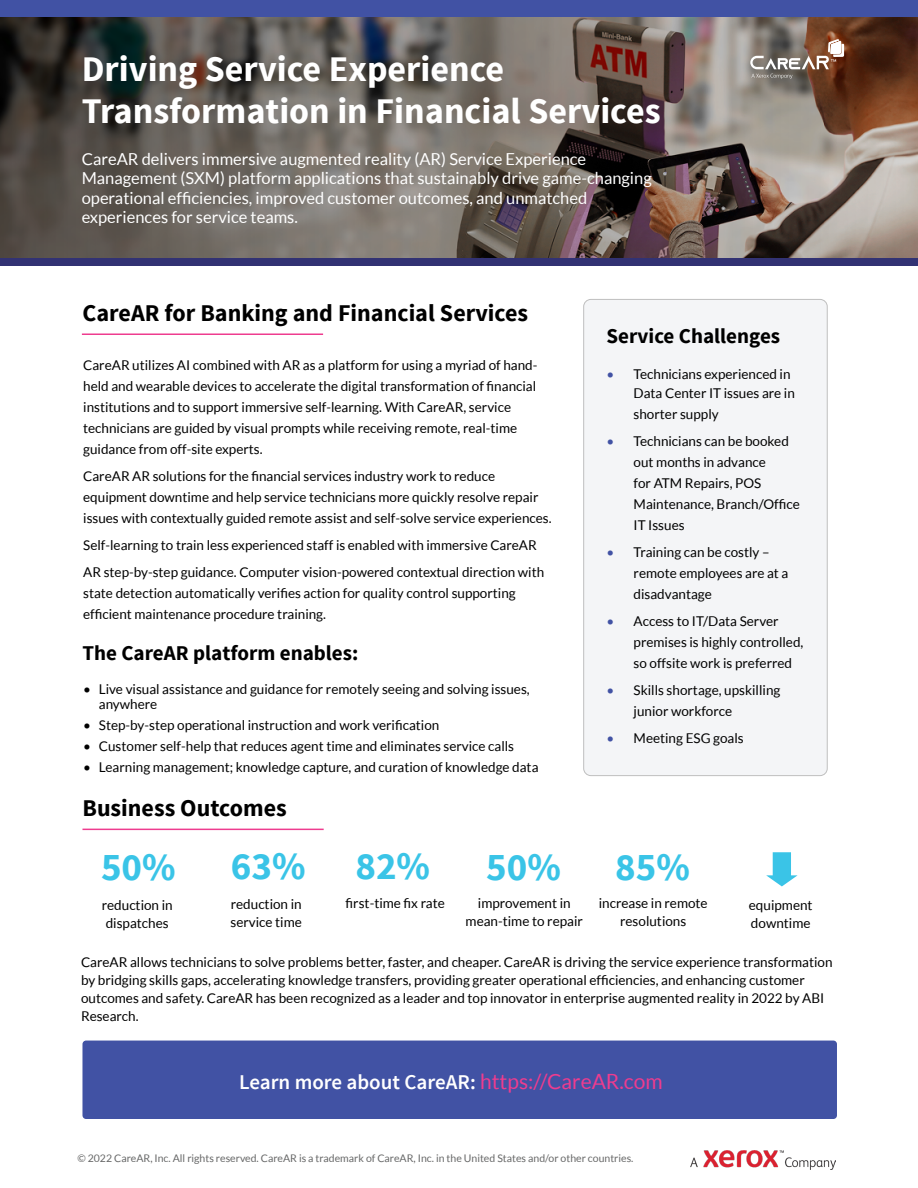
<style>
.page{position:relative;width:918px;height:1188px;background:#fff}
.page>*{position:absolute;margin:0;border:0;box-sizing:border-box;transform-origin:0 0}
.t1{font:700 39px "Source Sans Pro";color:#3ac4e7}
.t2{font:700 36px/42px "Source Sans Pro";color:#fff}
.t3{font:700 24px "Source Sans Pro";color:#000}
.t4{font:700 21px "Source Sans Pro";color:#000}
.t5{font:600 21px "Source Sans Pro";color:#fff}
.t6{font:16.5px/19.5px "Lato";color:#fff}
.t7{font:13.5px/21px "Lato";color:#000}
.t8{font:10.5px "Lato";color:#666767}
.s1{color:#4152a4}
.s2{font-family:"Lato";font-weight:400;color:#ee3c8f}
</style>
<div class="page">
<img style="left:691px;top:1151px;width:145px;height:18px">
<div style="left:584px;top:299px;width:243px;height:477px;background:#f4f5f7;border-radius:7px"></div>
<div style="left:583px;top:299px;width:244px;height:477px;border:1px solid #bfbfbf;border-radius:7px"></div>
<img style="left:0;top:16px;width:918px;height:242px">
<hr style="left:82px;top:829px;width:242px;height:1px;background:#ee3c8f">
<div style="left:82px;top:1041px;width:755px;height:78px;background:#4152a4;border-radius:4px"></div>
<svg style="left:750px;top:39px;width:94px;height:40px"></svg>
<div style="left:0;top:0;width:918px;height:16px;background:#4152a4"></div>
<div style="left:0;top:258px;width:918px;height:8px;background:#323273"></div>
<hr style="left:82px;top:333px;width:241px;height:2px;background:#ee3c8f">
<svg style="left:766px;top:852px;width:32px;height:34px"></svg>
<h2 class="t2" style="left:82px;top:49px;width:580px">Driving Service Experience<br>Transformation in Financial Services</h2>
<p class="t6" style="left:82px;top:149px;width:572px">CareAR delivers immersive augmented reality (AR) Service Experience Management (SXM) platform applications that sustainably drive game-changing operational efficiencies, improved customer outcomes, and unmatched experiences for service teams.</p>
<h3 class="t3" style="left:82px;top:298px;width:447px">CareAR for Banking and Financial Services</h3>
<p class="t7" style="left:83px;top:355px;width:456px">CareAR utilizes AI combined with AR as a platform for using a myriad of hand&shy;held and wearable devices to accelerate the digital transformation of financial institutions and to support immersive self-learning. With CareAR, service technicians are guided by visual prompts while receiving remote, real-time guidance from off-site experts.</p>
<p class="t7" style="left:83px;top:466px;width:470px">CareAR AR solutions for the financial services industry work to reduce equipment downtime and help service technicians more quickly resolve repair issues with contextually guided remote assist and self-solve service experiences.</p>
<p class="t7" style="left:83px;top:532px;width:463px;line-height:27px">Self-learning to train less experienced staff is enabled with immersive CareAR<br>AR step-by-step guidance. Computer vision-powered contextual direction with</p>
<p class="t7" style="left:83px;top:583px;width:434px">state detection automatically verifies action for quality control supporting efficient maintenance procedure training.</p>
<h3 class="t4" style="left:82px;top:639px;width:277px">The CareAR platform enables:</h3>
<p class="t7" style="left:99px;top:681px;width:432px;line-height:15px;text-indent:-16px">• Live visual assistance and guidance for remotely seeing and solving issues, anywhere</p>
<p class="t7" style="left:83px;top:714px;width:358px">• Step-by-step operational instruction and work verification</p>
<p class="t7" style="left:83px;top:735px;width:432px">• Customer self-help that reduces agent time and eliminates service calls</p>
<p class="t7" style="left:83px;top:756px;width:457px">• Learning management; knowledge capture, and curation of knowledge data</p>
<h3 class="t3" style="left:82px;top:792px;width:206px">Business Outcomes</h3>
<h1 class="t1" style="left:101px;top:842px;width:76px">50%</h1>
<p class="t7" style="left:102px;top:896px;width:72px;line-height:18px">reduction in dispatches</p>
<h1 class="t1" style="left:231px;top:841px;width:76px">63%</h1>
<p class="t7" style="left:231px;top:895px;width:73px;line-height:18px">reduction in service time</p>
<h1 class="t1" style="left:355px;top:841px;width:76px">82%</h1>
<p class="t7" style="left:346px;top:893px;width:101px">first-time fix rate</p>
<h1 class="t1" style="left:486px;top:842px;width:76px">50%</h1>
<p class="t7" style="left:466px;top:894px;width:119px;line-height:18px;text-align:center">improvement in mean-time to repair</p>
<h3 class="t4" style="left:607px;top:322px;width:175px">Service Challenges</h3>
<p class="t7" style="left:634px;top:364px;width:163px;line-height:19.5px;text-indent:-27px"><span class="s1">•</span> Technicians experienced in<br>Data Center IT issues are in</p>
<p class="t7" style="left:634px;top:404px;width:87px">shorter supply</p>
<p class="t7" style="left:634px;top:431px;width:168px;text-indent:-27px"><span class="s1">•</span> Technicians can be booked out months in advance<br>for ATM Repairs, POS<br>Maintenance, Branch/Office<br>IT Issues</p>
<p class="t7" style="left:634px;top:542px;width:156px;text-indent:-27px"><span class="s1">•</span> Training can be costly – remote employees are at a disadvantage</p>
<p class="t7" style="left:634px;top:611px;width:171px;text-indent:-27px"><span class="s1">•</span> Access to IT/Data Server premises is highly controlled, so offsite work is preferred</p>
<p class="t7" style="left:634px;top:680px;width:148px;text-indent:-27px"><span class="s1">•</span> Skills shortage, upskilling junior workforce</p>
<p class="t7" style="left:607px;top:728px;width:139px"><span class="s1">•</span> Meeting ESG goals</p>
<h1 class="t1" style="left:615px;top:842px;width:76px">85%</h1>
<p class="t7" style="left:599px;top:894px;width:110px;line-height:18px;text-align:center">increase in remote resolutions</p>
<p class="t7" style="left:749px;top:896px;width:65px;line-height:18px">equipment downtime</p>
<p class="t7" style="left:81px;top:953px;width:753px;line-height:18px">CareAR allows technicians to solve problems better, faster, and cheaper. CareAR is driving the service experience transformation by bridging skills gaps, accelerating knowledge transfers, providing greater operational efficiencies, and enhancing customer outcomes and safety. CareAR has been recognized as a leader and top innovator in enterprise augmented reality in 2022 by ABI Research.</p>
<h3 class="t5" style="left:239px;top:1069px;width:425px">Learn more about CareAR: <span class="s2">https://CareAR.com</span></h3>
<p class="t8" style="left:77px;top:1153px;width:558px">© 2022 CareAR, Inc. All rights reserved. CareAR is a trademark of CareAR, Inc. in the United States and/or other countries.</p>
</div>
